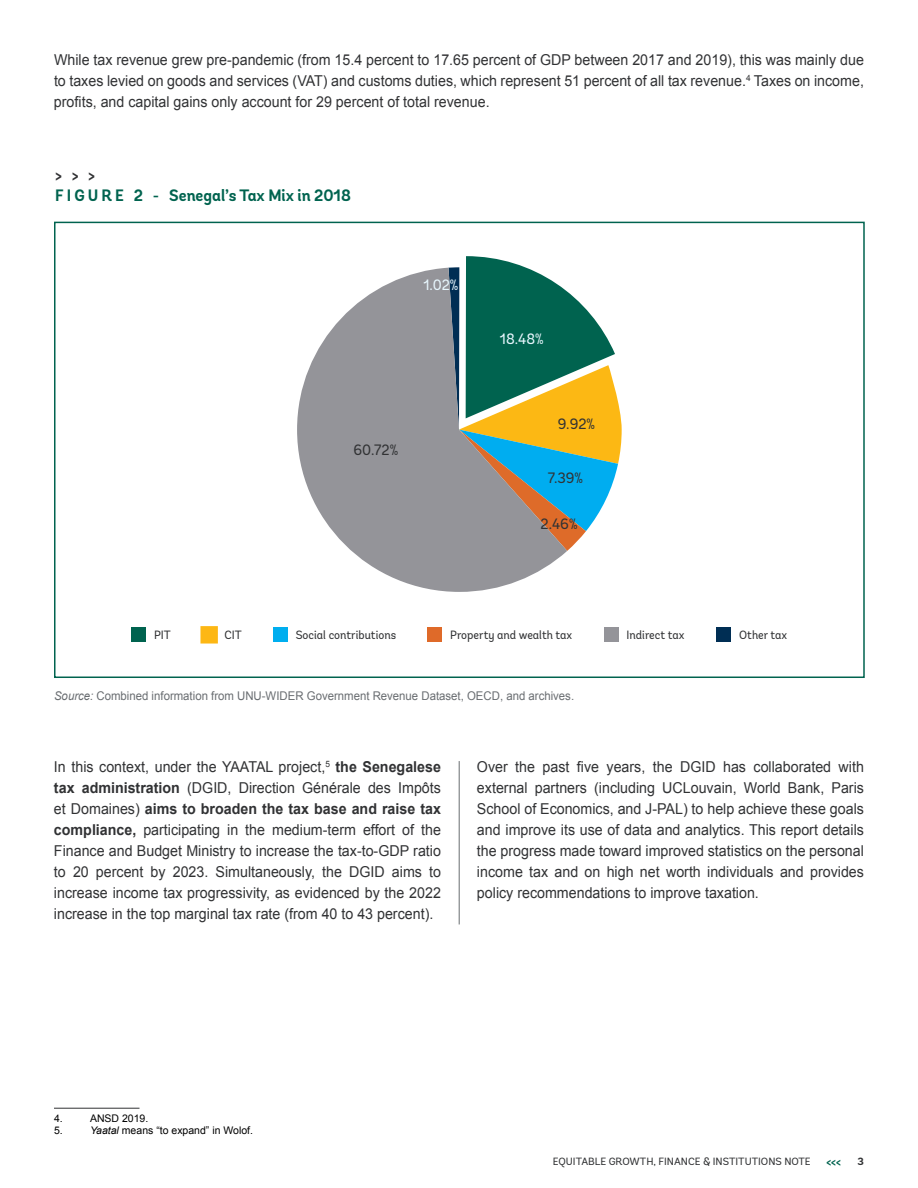
<style>
.page{position:relative;width:918px;height:1188px;background:#fff}
.page>*{position:absolute;margin:0;border:0;box-sizing:border-box;transform-origin:0 0}
.t1{font:700 16.5px "Andes";color:#00634f;scale:.95 1}
.t2{font:700 16.5px "Andes";color:#313234;scale:.95 1}
.t3{font:15px/21px "Arial";color:#313234;text-align:justify;scale:.95 1}
.t4{font:15px "Andes";color:#313234;scale:.95 1}
.t5{font:15px "Andes";color:#e7f6fd;scale:.95 1}
.t6{font:12px "Arial";color:#696d71;scale:.95 1}
.t7{font:12px "Andes";color:#313234;scale:.95 1}
.t8{font:700 12px "Andes";color:#00634f;scale:.95 1}
.t9{font:10.5px "Arial";color:#000}
.t10{font:10.5px "Andes";color:#313234}
.t11{font:700 10.5px "Andes";color:#313234}
.s1{font-style:italic}
.s2{font-weight:700}
</style>
<div class="page">
<hr style="left:459px;top:761px;width:1px;height:163px;background:#696d71">
<hr style="left:54px;top:1108px;width:86px;height:1px;background:#313234">
<div style="left:54px;top:222px;width:811px;height:456px;border:2px solid #00634f"></div>
<div style="left:131px;top:628px;width:15px;height:14px;background:#00634f"></div>
<div style="left:200px;top:626px;width:18px;height:18px;background:#fdb714;border:3px solid #fdb714"></div>
<div style="left:273px;top:628px;width:14px;height:14px;background:#00aeef"></div>
<div style="left:428px;top:628px;width:14px;height:14px;background:#df6a29"></div>
<div style="left:604px;top:628px;width:14px;height:14px;background:#949499"></div>
<div style="left:717px;top:628px;width:14px;height:14px;background:#002e54"></div>
<svg style="left:297px;top:268px;width:270px;height:324px;fill:#949499"></svg>
<svg style="left:448px;top:256px;width:174px;height:295px"></svg>
<p class="t3" style="left:54px;top:49px;width:854px">While tax revenue grew pre-pandemic (from 15.4 percent to 17.65 percent of GDP between 2017 and 2019), this was mainly due to taxes levied on goods and services (VAT) and customs duties, which represent 51 percent of all tax revenue.<sup>4</sup> Taxes on income, profits, and capital gains only account for 29 percent of total revenue.</p>
<p class="t2" style="left:55px;top:165px;width:43px">&gt; &gt; &gt;</p>
<p class="t1" style="left:55px;top:185px;width:313px">F I G U R E 2 - Senegal’s Tax Mix in 2018</p>
<p class="t5" style="left:423px;top:276px;width:38px">1.02%</p>
<p class="t4" style="left:354px;top:440px;width:48px">60.72%</p>
<p class="t5" style="left:500px;top:330px;width:48px">18.48%</p>
<p class="t4" style="left:558px;top:414px;width:41px">9.92%</p>
<p class="t4" style="left:548px;top:469px;width:39px">7.39%</p>
<p class="t4" style="left:541px;top:514px;width:40px">2.46%</p>
<p class="t7" style="left:154px;top:628px;width:19px">PIT</p>
<p class="t7" style="left:225px;top:628px;width:20px">CIT</p>
<p class="t7" style="left:296px;top:628px;width:107px">Social contributions</p>
<p class="t7" style="left:450px;top:628px;width:130px">Property and wealth tax</p>
<p class="t7" style="left:627px;top:628px;width:62px">Indirect tax</p>
<p class="t7" style="left:739px;top:628px;width:52px">Other tax</p>
<p class="t6" style="left:54px;top:687px;width:549px"><span class="s1">Source:</span> Combined information from UNU-WIDER Government Revenue Dataset, OECD, and archives.</p>
<p class="t3" style="left:54px;top:756px;width:409px">In this context, under the YAATAL project,<sup>5</sup> <span class="s2">the Senegalese tax administration</span> (DGID, Direction Générale des Impôts et Domaines) <span class="s2">aims to broaden the tax base and raise tax compliance,</span> participating in the medium-term effort of the Finance and Budget Ministry to increase the tax-to-GDP ratio to 20 percent by 2023. Simultaneously, the DGID aims to increase income tax progressivity, as evidenced by the 2022 increase in the top marginal tax rate (from 40 to 43 percent).</p>
<p class="t3" style="left:477px;top:756px;width:409px">Over the past five years, the DGID has collaborated with external partners (including UCLouvain, World Bank, Paris School of Economics, and J-PAL) to help achieve these goals and improve its use of data and analytics. This report details the progress made toward improved statistics on the personal income tax and on high net worth individuals and provides policy recommendations to improve taxation.</p>
<p class="t9" style="left:54px;top:1111px;width:10px">4.</p>
<p class="t9" style="left:90px;top:1111px;width:60px">ANSD 2019.</p>
<p class="t9" style="left:54px;top:1123px;width:10px">5.</p>
<p class="t9" style="left:90px;top:1123px;width:165px"><span class="s1">Yaatal</span> means “to expand” in Wolof.</p>
<p class="t10" style="left:553px;top:1155px;width:259px">EQUITABLE GROWTH, FINANCE &amp; INSTITUTIONS NOTE</p>
<p class="t8" style="left:826px;top:1154px;width:17px">&lt;&lt;&lt;</p>
<p class="t11" style="left:858px;top:1155px;width:8px">3</p>
</div>
